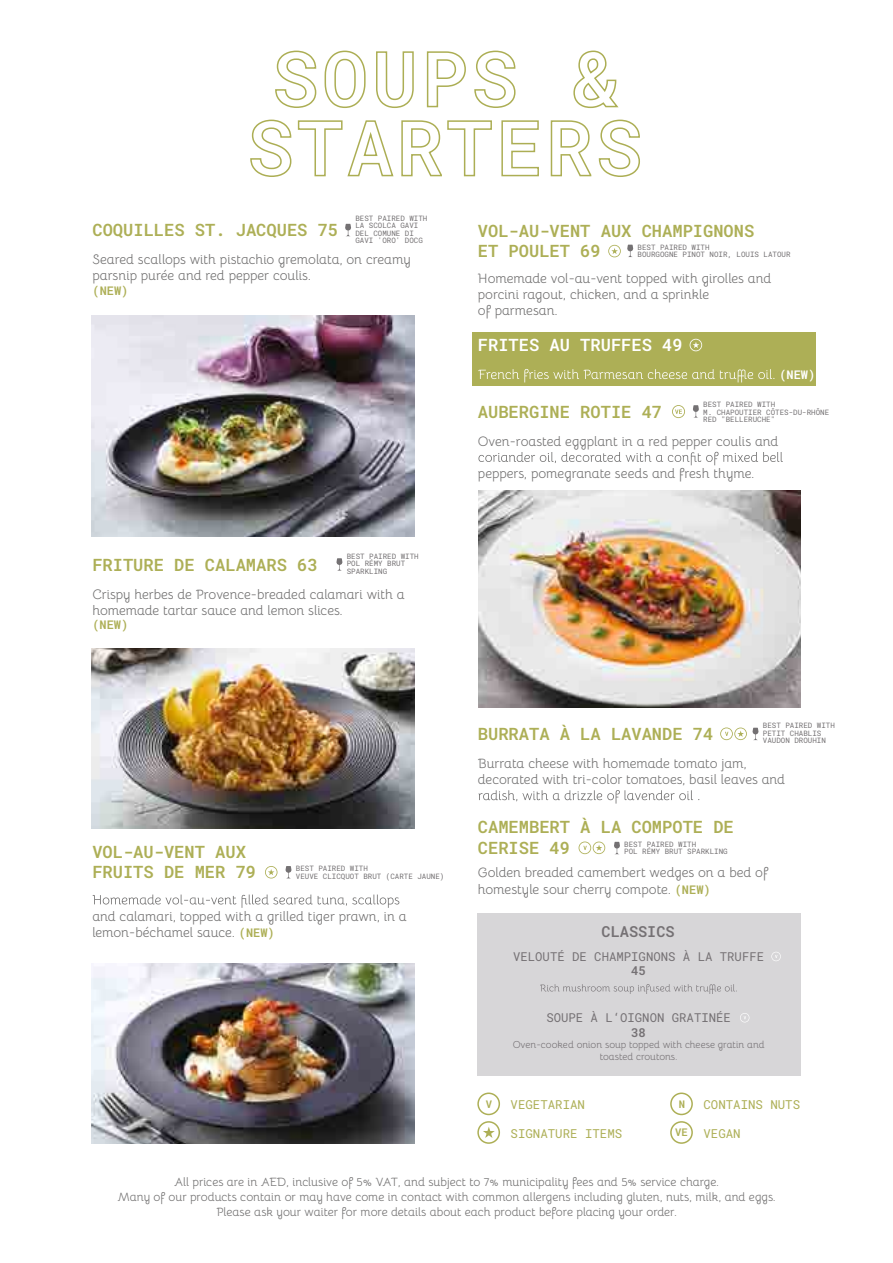
<style>
.page{position:relative;width:893px;height:1263px;background:#fff}
.page>*{position:absolute;margin:0;border:0;box-sizing:border-box;transform-origin:0 0}
.t1{font:600 17.1px/20.5px "Roboto Mono";color:#adaf56}
.t2{font:600 17.1px "Roboto Mono";color:#fff}
.t3{font:600 15.15px "Roboto Mono";color:#757174}
.t4{font:13.5px/16.2px "Bellota";color:#706f6f}
.t5{font:12.45px "Roboto Mono";color:#adaf56}
.t6{font:12.3px "Roboto Mono";color:#757174}
.t7{font:600 12.3px "Roboto Mono";color:#757174}
.t8{font:12px/15px "Bellota";letter-spacing:-.01em;color:#706f6f;text-align:center}
.t9{font:600 12px "Roboto Mono";color:#adaf56}
.t10{font:600 12px "Roboto Mono";color:#fff}
.t11{font:600 10.65px "Roboto Mono";color:#adaf56}
.t12{font:10.05px/11.4px "Bellota";letter-spacing:-.005em;color:#757174;text-align:center}
.t13{font:7.5px/7.5px "Roboto Mono";color:#747173}
.s1{font-family:"Roboto Mono";font-weight:600;font-size:12px;color:#adaf56}
.s2{font-weight:600;font-size:10.65px}
</style>
<div class="page">
<div style="left:472px;top:332px;width:343px;height:54px;background:#adaf56"></div>
<svg style="left:265px;top:866px;width:12px;height:12px"></svg>
<div style="left:478px;top:913px;width:323px;height:162px;background:#d7d6d8"></div>
<img style="left:478px;top:490px;width:322px;height:217px">
<img style="left:92px;top:315px;width:322px;height:221px">
<img style="left:92px;top:649px;width:322px;height:180px">
<img style="left:92px;top:963px;width:322px;height:180px">
<div style="left:477px;top:1092px;width:23px;height:23px;border:2px solid #adaf56;border-radius:50%"></div>
<div style="left:670px;top:1092px;width:23px;height:23px;border:2px solid #adaf56;border-radius:50%"></div>
<svg style="left:275px;top:50px;width:42px;height:58px"></svg>
<svg style="left:324px;top:50px;width:42px;height:58px"></svg>
<svg style="left:376px;top:51px;width:38px;height:57px"></svg>
<svg style="left:426px;top:51px;width:40px;height:57px"></svg>
<svg style="left:474px;top:50px;width:42px;height:58px"></svg>
<svg style="left:573px;top:50px;width:46px;height:59px"></svg>
<svg style="left:250px;top:119px;width:144px;height:58px"></svg>
<svg style="left:401px;top:120px;width:91px;height:57px"></svg>
<svg style="left:501px;top:120px;width:38px;height:57px"></svg>
<svg style="left:550px;top:120px;width:42px;height:57px"></svg>
<svg style="left:598px;top:119px;width:42px;height:58px"></svg>
<svg style="left:478px;top:452px;width:305px;height:13px"></svg>
<svg style="left:478px;top:790px;width:221px;height:14px"></svg>
<div style="left:670px;top:1121px;width:23px;height:23px;border:2px solid #adaf56;border-radius:50%"></div>
<div style="left:477px;top:1121px;width:23px;height:23px;border:2px solid #adaf56;border-radius:50%"></div>
<svg style="left:483px;top:1127px;width:12px;height:11px"></svg>
<svg style="left:93px;top:894px;width:306px;height:14px"></svg>
<svg style="left:579px;top:841px;width:26px;height:13px"></svg>
<svg style="left:540px;top:984px;width:197px;height:10px"></svg>
<svg style="left:771px;top:952px;width:10px;height:9px"></svg>
<svg style="left:740px;top:1013px;width:9px;height:9px"></svg>
<svg style="left:672px;top:405px;width:13px;height:13px"></svg>
<svg style="left:336px;top:558px;width:7px;height:13px"></svg>
<svg style="left:720px;top:727px;width:39px;height:13px"></svg>
<svg style="left:693px;top:405px;width:6px;height:13px"></svg>
<svg style="left:478px;top:369px;width:296px;height:13px"></svg>
<svg style="left:608px;top:245px;width:26px;height:12px"></svg>
<svg style="left:285px;top:866px;width:7px;height:12px"></svg>
<svg style="left:345px;top:224px;width:6px;height:12px"></svg>
<svg style="left:614px;top:842px;width:6px;height:12px"></svg>
<svg style="left:690px;top:339px;width:12px;height:12px"></svg>
<p class="t13" style="left:355px;top:214px;width:73px">BEST PAIRED WITH<br>LA SCOLCA GAVI<br>DEL COMUNE DI<br>GAVI 'ORO' DOCG</p>
<p class="t1" style="left:92px;top:219px;width:247px">COQUILLES ST. JACQUES 75</p>
<p class="t4" style="left:92px;top:250px;width:320px">Seared scallops with pistachio gremolata, on creamy parsnip purée and red pepper coulis.</p>
<p class="t9" style="left:92px;top:282px;width:38px">(NEW)</p>
<p class="t13" style="left:347px;top:552px;width:73px">BEST PAIRED WITH<br>POL RÉMY BRUT<br>SPARKLING</p>
<p class="t1" style="left:92px;top:554px;width:227px">FRITURE DE CALAMARS 63</p>
<p class="t4" style="left:92px;top:585px;width:314px">Crispy herbes de Provence-breaded calamari with a homemade tartar sauce and lemon slices.</p>
<p class="t9" style="left:92px;top:617px;width:37px">(NEW)</p>
<p class="t1" style="left:478px;top:220px;width:278px">VOL-AU-VENT AUX CHAMPIGNONS<br>ET POULET 69</p>
<p class="t4" style="left:478px;top:269px;width:295px">Homemade vol-au-vent topped with girolles and porcini ragout, chicken, and a sprinkle<br>of parmesan.</p>
<p class="t13" style="left:637px;top:243px;width:154px">BEST PAIRED WITH<br>BOURGOGNE PINOT NOIR, LOUIS LATOUR</p>
<p class="t2" style="left:478px;top:333px;width:206px">FRITES AU TRUFFES 49</p>
<p class="t10" style="left:779px;top:366px;width:37px">(NEW)</p>
<p class="t13" style="left:703px;top:400px;width:127px">BEST PAIRED WITH<br>M. CHAPOUTIER CÔTES-DU-RHÔNE<br>RED "BELLERUCHE"</p>
<p class="t1" style="left:478px;top:401px;width:186px">AUBERGINE ROTIE 47</p>
<p class="t4" style="left:478px;top:432px;width:302px">Oven-roasted eggplant in a red pepper coulis and</p>
<p class="t4" style="left:478px;top:464px;width:278px">peppers, pomegranate seeds and fresh thyme.</p>
<p class="t1" style="left:92px;top:841px;width:165px">VOL-AU-VENT AUX<br>FRUITS DE MER 79</p>
<p class="t4" style="left:92px;top:907px;width:316px">and calamari, topped with a grilled tiger prawn, in a lemon-béchamel sauce. <span class="s1">(NEW)</span></p>
<p class="t13" style="left:296px;top:864px;width:150px">BEST PAIRED WITH<br>VEUVE CLICQUOT BRUT (CARTE JAUNE)</p>
<p class="t13" style="left:763px;top:721px;width:73px">BEST PAIRED WITH<br>PETIT CHABLIS<br>VAUDON DROUHIN</p>
<p class="t1" style="left:478px;top:723px;width:237px">BURRATA À LA LAVANDE 74</p>
<p class="t4" style="left:478px;top:754px;width:309px">Burrata cheese with homemade tomato jam, decorated with tri-color tomatoes, basil leaves and</p>
<p class="t1" style="left:478px;top:816px;width:257px">CAMEMBERT À LA COMPOTE DE<br>CERISE 49</p>
<p class="t4" style="left:478px;top:864px;width:292px">Golden breaded camembert wedges on a bed of homestyle sour cherry compote. <span class="s1">(NEW)</span></p>
<p class="t13" style="left:624px;top:840px;width:105px">BEST PAIRED WITH<br>POL RÉMY BRUT SPARKLING</p>
<p class="t3" style="left:602px;top:921px;width:75px">CLASSICS</p>
<p class="t6" style="left:513px;top:948px;width:253px">VELOUTÉ DE CHAMPIGNONS À LA TRUFFE</p>
<p class="t7" style="left:631px;top:962px;width:16px">45</p>
<p class="t6" style="left:546px;top:1009px;width:186px">SOUPE À L‘OIGNON GRATINÉE</p>
<p class="t7" style="left:631px;top:1024px;width:16px">38</p>
<p class="t12" style="left:513px;top:1038px;width:253px">Oven-cooked onion soup topped with cheese gratin and toasted croutons.</p>
<p class="t11" style="left:486px;top:1096px;width:8px">V</p>
<p class="t5" style="left:511px;top:1096px;width:76px">VEGETARIAN</p>
<p class="t11" style="left:679px;top:1096px;width:8px">N</p>
<p class="t5" style="left:703px;top:1096px;width:98px">CONTAINS NUTS</p>
<p class="t5" style="left:511px;top:1124px;width:113px">SIGNATURE ITEMS</p>
<p class="t5" style="left:675px;top:1124px;width:67px"><span class="s2">VE</span> VEGAN</p>
<p class="t8" style="left:118px;top:1173px;width:660px">All prices are in AED, inclusive of 5% VAT, and subject to 7% municipality fees and 5% service charge.<br>Many of our products contain or may have come in contact with common allergens including gluten, nuts, milk, and eggs.<br>Please ask your waiter for more details about each product before placing your order.</p>
</div>
